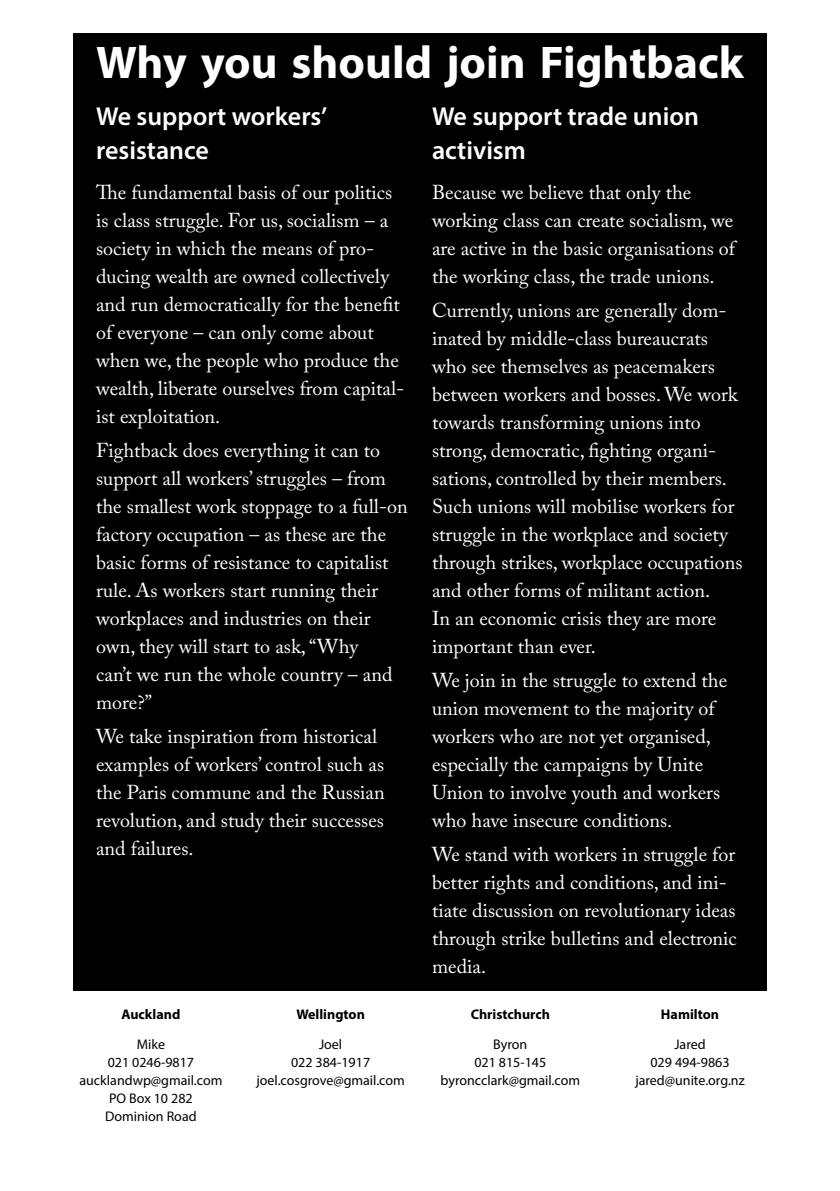
<style>
.page{position:relative;width:840px;height:1191px;background:#fff}
.page>*{position:absolute;margin:0;border:0;box-sizing:border-box;transform-origin:0 0}
.t1{font:700 46px "Myriad Pro";color:#fff}
.t2{font:600 26px/34px "Myriad Pro";color:#fff}
.t3{font:20px/28px "Adobe Caslon Pro";color:#fff}
.t4{font:14px/18px "Myriad Pro";color:#000;text-align:center}
.t5{font:700 14px "Myriad Pro";color:#000}
</style>
<div class="page">
<div style="left:73px;top:34px;width:693px;height:956px;background:#000"></div>
<h1 class="t1" style="left:96px;top:32px;width:648px">Why you should join Fightback</h1>
<h2 class="t2" style="left:96px;top:99px;width:232px">We support workers’ resistance</h2>
<p class="t3" style="left:96px;top:178px;width:309px">The fundamental basis of our politics is class struggle. For us, socialism – a society in which the means of pro&shy;ducing wealth are owned collectively and run democratically for the benefit of everyone – can only come about when we, the people who produce the wealth, liberate ourselves from capital&shy;ist exploitation.</p>
<p class="t3" style="left:96px;top:436px;width:313px">Fightback does everything it can to support all workers’ struggles – from the smallest work stoppage to a full-on factory occupation – as these are the basic forms of resistance to capitalist rule. As workers start running their workplaces and industries on their own, they will start to ask, “Why<br>can’t we run the whole country – and more?”</p>
<p class="t3" style="left:96px;top:722px;width:290px">We take inspiration from historical examples of workers’ control such as the Paris commune and the Russian revolution, and study their successes and failures.</p>
<p class="t5" style="left:121px;top:1005px;width:60px">Auckland</p>
<p class="t4" style="left:79px;top:1035px;width:144px">Mike<br>021 0246-9817 aucklandwp@gmail.com<br>PO Box 10 282<br>Dominion Road</p>
<p class="t5" style="left:296px;top:1005px;width:70px">Wellington</p>
<p class="t4" style="left:256px;top:1035px;width:150px">Joel<br>022 384-1917 joel.cosgrove@gmail.com</p>
<h2 class="t2" style="left:432px;top:99px;width:268px">We support trade union activism</h2>
<p class="t3" style="left:432px;top:178px;width:304px">Because we believe that only the working class can create socialism, we are active in the basic organisations of the working class, the trade unions.</p>
<p class="t3" style="left:432px;top:296px;width:312px">Currently, unions are generally dom&shy;inated by middle-class bureaucrats who see themselves as peacemakers between workers and bosses. We work towards transforming unions into strong, democratic, fighting organi&shy;sations, controlled by their members.<br>Such unions will mobilise workers for struggle in the workplace and society through strikes, workplace occupations and other forms of militant action.<br>In an economic crisis they are more important than ever.</p>
<p class="t3" style="left:432px;top:666px;width:296px">We join in the struggle to extend the union movement to the majority of workers who are not yet organised, especially the campaigns by Unite Union to involve youth and workers who have insecure conditions.</p>
<p class="t3" style="left:432px;top:840px;width:306px">We stand with workers in struggle for better rights and conditions, and ini&shy;tiate discussion on revolutionary ideas through strike bulletins and electronic media.</p>
<p class="t5" style="left:470px;top:1005px;width:81px">Christchurch</p>
<p class="t4" style="left:440px;top:1035px;width:141px">Byron<br>021 815-145 byroncclark@gmail.com</p>
<p class="t5" style="left:660px;top:1005px;width:60px">Hamilton</p>
<p class="t4" style="left:635px;top:1035px;width:111px">Jared<br>029 494-9863 jared@unite.org.nz</p>
</div>
